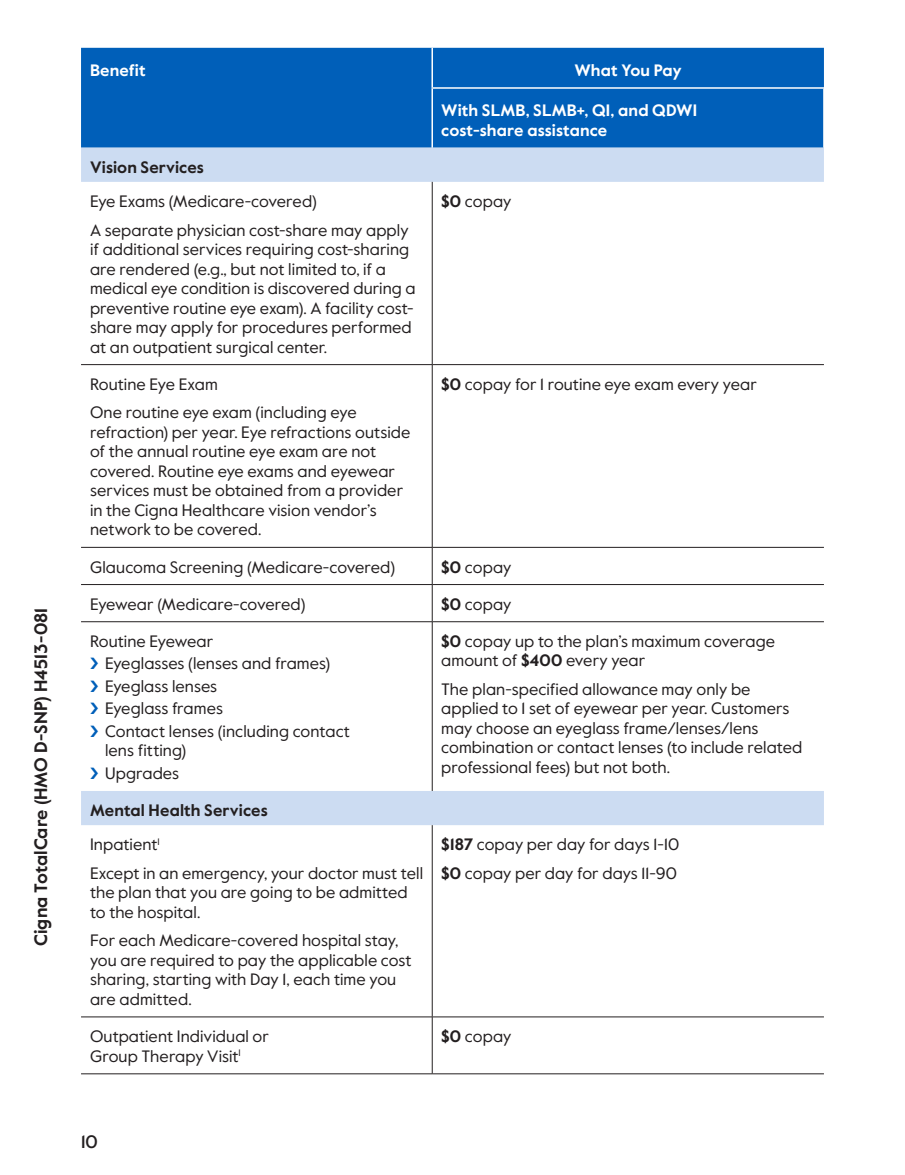
<style>
.page{position:relative;width:905px;height:1175px;background:#fff}
.page>*{position:absolute;margin:0;border:0;box-sizing:border-box;transform-origin:0 0}
.margin_plan_name{font:700 18px "Value Sans Pro";letter-spacing:.005em;color:#231f20}
.t1{font:500 18px "Value Sans Pro";color:#231f20}
.table_para{font:16.5px/19.5px "Value Sans Pro";letter-spacing:.005em;color:#231f20}
.table_col_h1_align_right{font:700 16.5px/19.5px "Value Sans Pro";letter-spacing:.005em;color:#fff}
.table_row_h1{font:700 16.5px "Value Sans Pro";letter-spacing:.005em;color:#231f20}
.table_row_h2_sctn_2{font:700 16.5px "Value Sans Pro";letter-spacing:.005em;color:#231f20}
.table_text{font:16.5px "Value Sans Pro";letter-spacing:-.005em;color:#231f20}
.table_col_h1_align_center{font:700 16.5px "Value Sans Pro";color:#fff}
.s1{font-weight:700}
</style>
<div class="page">
<div style="left:81px;top:48px;width:743px;height:100px;background:#005fb9"></div>
<svg style="left:81px;top:148px;width:743px;height:677px"></svg>
<hr style="left:81px;top:364px;width:351px;height:1px;background:#231f20">
<hr style="left:432px;top:364px;width:392px;height:1px;background:#231f20">
<hr style="left:81px;top:547px;width:351px;height:1px;background:#231f20">
<hr style="left:432px;top:547px;width:392px;height:1px;background:#231f20">
<hr style="left:81px;top:584px;width:351px;height:1px;background:#231f20">
<hr style="left:432px;top:584px;width:392px;height:1px;background:#231f20">
<hr style="left:81px;top:621px;width:351px;height:1px;background:#231f20">
<hr style="left:432px;top:182px;width:1px;height:182px;background:#231f20">
<hr style="left:432px;top:365px;width:1px;height:182px;background:#231f20">
<hr style="left:432px;top:547px;width:1px;height:37px;background:#231f20">
<hr style="left:432px;top:585px;width:1px;height:36px;background:#231f20">
<hr style="left:432px;top:825px;width:1px;height:191px;background:#231f20">
<hr style="left:81px;top:1016px;width:351px;height:1px;background:#231f20">
<hr style="left:81px;top:1073px;width:351px;height:1px;background:#231f20">
<hr style="left:432px;top:1073px;width:392px;height:1px;background:#231f20">
<hr style="left:431px;top:48px;width:2px;height:39px;background:#fff">
<hr style="left:431px;top:87px;width:393px;height:2px;background:#fff">
<hr style="left:823px;top:89px;width:1px;height:59px;background:#fff">
<hr style="left:431px;top:89px;width:2px;height:59px;background:#fff">
<hr style="left:432px;top:621px;width:392px;height:1px;background:#231f20">
<hr style="left:432px;top:622px;width:1px;height:169px;background:#231f20">
<hr style="left:432px;top:1016px;width:392px;height:1px;background:#231f20">
<hr style="left:432px;top:1017px;width:1px;height:56px;background:#231f20">
<svg style="left:90px;top:658px;width:8px;height:11px"></svg>
<svg style="left:90px;top:680px;width:8px;height:12px"></svg>
<svg style="left:90px;top:703px;width:8px;height:11px"></svg>
<svg style="left:90px;top:725px;width:8px;height:12px"></svg>
<svg style="left:90px;top:767px;width:8px;height:12px"></svg>
<p class="margin_plan_name" style="left:30px;top:946px;width:340px;rotate:-90deg">Cigna TotalCare (HMO D-SNP) H4513-081</p>
<p class="table_col_h1_align_right" style="left:90px;top:61px;width:57px">Benefit</p>
<p class="table_col_h1_align_center" style="left:574px;top:60px;width:109px">What You Pay</p>
<p class="table_col_h1_align_right" style="left:441px;top:101px;width:257px">With SLMB, SLMB+, QI, and QDWI cost-share assistance</p>
<p class="table_row_h2_sctn_2" style="left:90px;top:157px;width:115px">Vision Services</p>
<p class="table_para" style="left:90px;top:192px;width:228px">Eye Exams (Medicare-covered)</p>
<p class="table_para" style="left:90px;top:220px;width:327px">A separate physician cost-share may apply if additional services requiring cost-sharing are rendered (e.g., but not limited to, if a medical eye condition is discovered during a preventive routine eye exam). A facility cost&shy;share may apply for procedures performed at an outpatient surgical center.</p>
<p class="table_para" style="left:441px;top:192px;width:72px"><span class="s1">$0</span> copay</p>
<p class="table_para" style="left:90px;top:374px;width:129px">Routine Eye Exam</p>
<p class="table_para" style="left:90px;top:403px;width:322px">One routine eye exam (including eye refraction) per year. Eye refractions outside of the annual routine eye exam are not covered. Routine eye exams and eyewear services must be obtained from a provider in the Cigna Healthcare vision vendor’s network to be covered.</p>
<p class="table_para" style="left:441px;top:374px;width:317px"><span class="s1">$0</span> copay for 1 routine eye exam every year</p>
<p class="table_para" style="left:90px;top:557px;width:307px">Glaucoma Screening (Medicare-covered)</p>
<p class="table_para" style="left:441px;top:557px;width:72px"><span class="s1">$0</span> copay</p>
<p class="table_para" style="left:90px;top:594px;width:217px">Eyewear (Medicare-covered)</p>
<p class="table_para" style="left:441px;top:594px;width:72px"><span class="s1">$0</span> copay</p>
<p class="table_text" style="left:90px;top:631px;width:125px">Routine Eyewear</p>
<p class="table_para" style="left:105px;top:654px;width:227px">Eyeglasses (lenses and frames)</p>
<p class="table_para" style="left:105px;top:676px;width:114px">Eyeglass lenses</p>
<p class="table_para" style="left:105px;top:699px;width:119px">Eyeglass frames</p>
<p class="table_para" style="left:105px;top:721px;width:246px">Contact lenses (including contact lens fitting)</p>
<p class="table_para" style="left:105px;top:763px;width:76px">Upgrades</p>
<p class="table_para" style="left:441px;top:631px;width:335px"><span class="s1">$0</span> copay up to the plan’s maximum coverage amount of <span class="s1">$400</span> every year</p>
<p class="table_para" style="left:441px;top:679px;width:362px">The plan-specified allowance may only be applied to 1 set of eyewear per year. Customers may choose an eyeglass frame/lenses/lens combination or contact lenses (to include related professional fees) but not both.</p>
<p class="table_row_h1" style="left:90px;top:800px;width:179px">Mental Health Services</p>
<p class="table_para" style="left:90px;top:835px;width:71px">Inpatient<sup>1</sup></p>
<p class="table_para" style="left:90px;top:863px;width:334px">Except in an emergency, your doctor must tell the plan that you are going to be admitted to the hospital.</p>
<p class="table_para" style="left:90px;top:931px;width:323px">For each Medicare-covered hospital stay, you are required to pay the applicable cost sharing, starting with Day 1, each time you are admitted.</p>
<p class="table_para" style="left:441px;top:835px;width:239px"><span class="s1">$187</span> copay per day for days 1-10</p>
<p class="table_para" style="left:441px;top:863px;width:237px"><span class="s1">$0</span> copay per day for days 11-90</p>
<p class="table_para" style="left:90px;top:1026px;width:180px">Outpatient Individual or<br>Group Therapy Visit<sup>1</sup></p>
<p class="table_para" style="left:441px;top:1026px;width:72px"><span class="s1">$0</span> copay</p>
<p class="t1" style="left:81px;top:1130px;width:18px">10</p>
</div>
